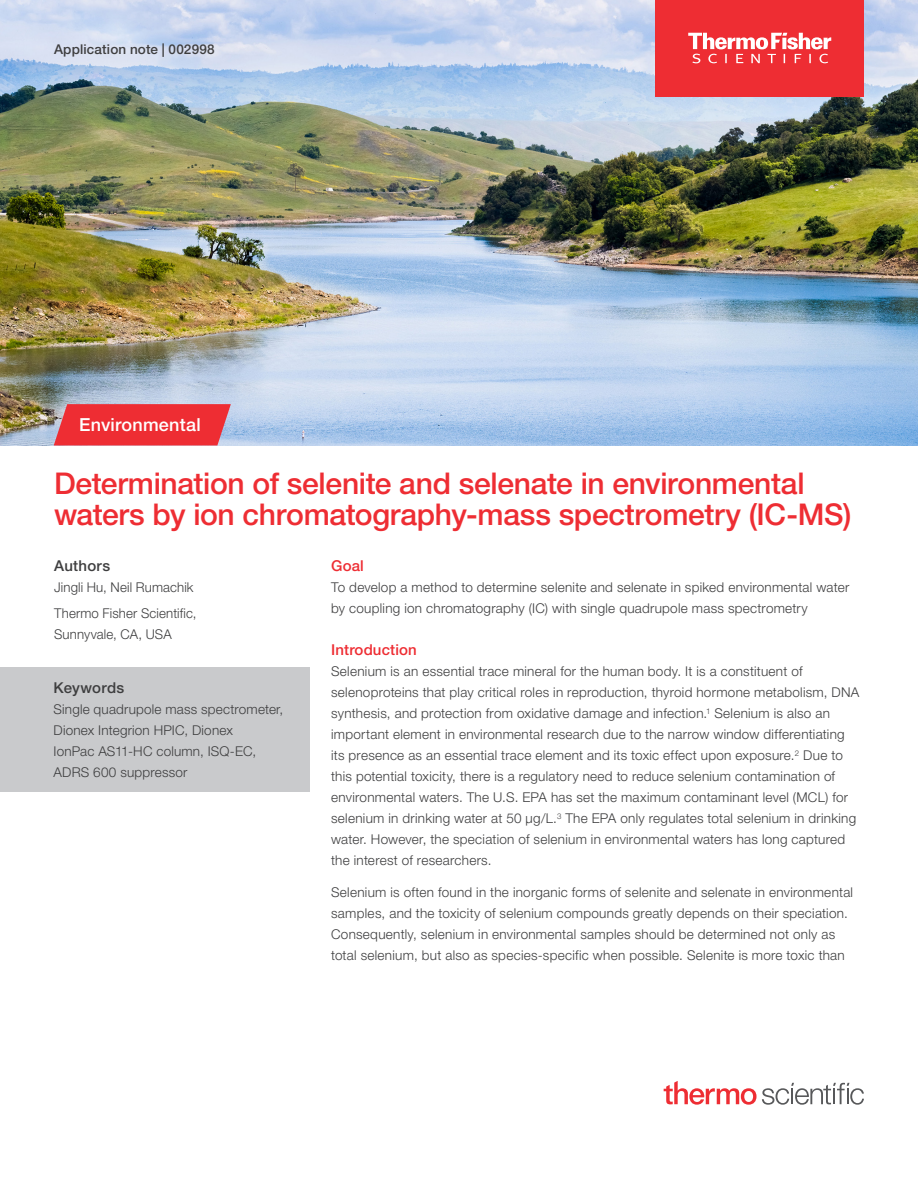
<style>
.page{position:relative;width:918px;height:1188px;background:#fff}
.page>*{position:absolute;margin:0;border:0;box-sizing:border-box;transform-origin:0 0}
.t1{font:500 30px/31.5px "Helvetica Neue LTW1 G";letter-spacing:-.01em;color:#ee2d33}
.t2{font:500 18px "Helvetica Neue LTW1 G";letter-spacing:.01em;color:#fff}
.t3{font:500 15px "Helvetica Neue LTW1 G";letter-spacing:.01em;color:#ee2d33}
.t4{font:500 15px "Helvetica Neue LTW1 G";letter-spacing:.02em;color:#3e3e3f}
.t5{font:300 13.5px/21px "Helvetica Neue LTW1 G";letter-spacing:.02em;color:#3e3e3f}
.t6{font:500 13.5px "Helvetica Neue LTW1 G";letter-spacing:.015em;color:#3e3e3f}
</style>
<div class="page">
<img style="left:0;top:0;width:918px;height:446px">
<svg style="left:664px;top:1081px;width:200px;height:24px"></svg>
<div style="left:0;top:667px;width:309px;height:125px;background:#c9cacc"></div>
<div style="left:656px;top:0;width:208px;height:96px;background:#ee2d33"></div>
<svg style="left:688px;top:33px;width:143px;height:30px"></svg>
<svg style="left:54px;top:404px;width:177px;height:42px;background:#e83a42"></svg>
<p class="t6" style="left:54px;top:41px;width:162px">Application note | 002998</p>
<h2 class="t2" style="left:79px;top:414px;width:123px">Environmental</h2>
<h1 class="t1" style="left:54px;top:468px;width:799px">Determination of selenite and selenate in environmental waters by ion chromatography-mass spectrometry (IC-MS)</h1>
<p class="t4" style="left:54px;top:557px;width:58px">Authors</p>
<p class="t5" style="left:54px;top:574px;width:144px;line-height:26.4px">Jingli Hu, Neil Rumachik<br>Thermo Fisher Scientific,</p>
<p class="t5" style="left:54px;top:624px;width:119px">Sunnyvale, CA, USA</p>
<p class="t4" style="left:54px;top:678px;width:72px">Keywords</p>
<p class="t5" style="left:54px;top:698px;width:231px">Single quadrupole mass spectrometer,<br>Dionex Integrion HPIC, Dionex<br>IonPac AS11-HC column, ISQ-EC,<br>ADRS 600 suppressor</p>
<p class="t3" style="left:331px;top:557px;width:34px">Goal</p>
<p class="t5" style="left:331px;top:577px;width:520px">To develop a method to determine selenite and selenate in spiked environmental water by coupling ion chromatography (IC) with single quadrupole mass spectrometry</p>
<p class="t3" style="left:331px;top:641px;width:87px">Introduction</p>
<p class="t5" style="left:331px;top:661px;width:530px">Selenium is an essential trace mineral for the human body. It is a constituent of selenoproteins that play critical roles in reproduction, thyroid hormone metabolism, DNA synthesis, and protection from oxidative damage and infection.<sup>1</sup> Selenium is also an important element in environmental research due to the narrow window differentiating its presence as an essential trace element and its toxic effect upon exposure.<sup>2</sup> Due to this potential toxicity, there is a regulatory need to reduce selenium contamination of environmental waters. The U.S. EPA has set the maximum contaminant level (MCL) for selenium in drinking water at 50 µg/L.<sup>3</sup> The EPA only regulates total selenium in drinking water. However, the speciation of selenium in environmental waters has long captured the interest of researchers.</p>
<p class="t5" style="left:331px;top:881px;width:523px">Selenium is often found in the inorganic forms of selenite and selenate in environmental samples, and the toxicity of selenium compounds greatly depends on their speciation.<br>Consequently, selenium in environmental samples should be determined not only as total selenium, but also as species-specific when possible. Selenite is more toxic than</p>
</div>
